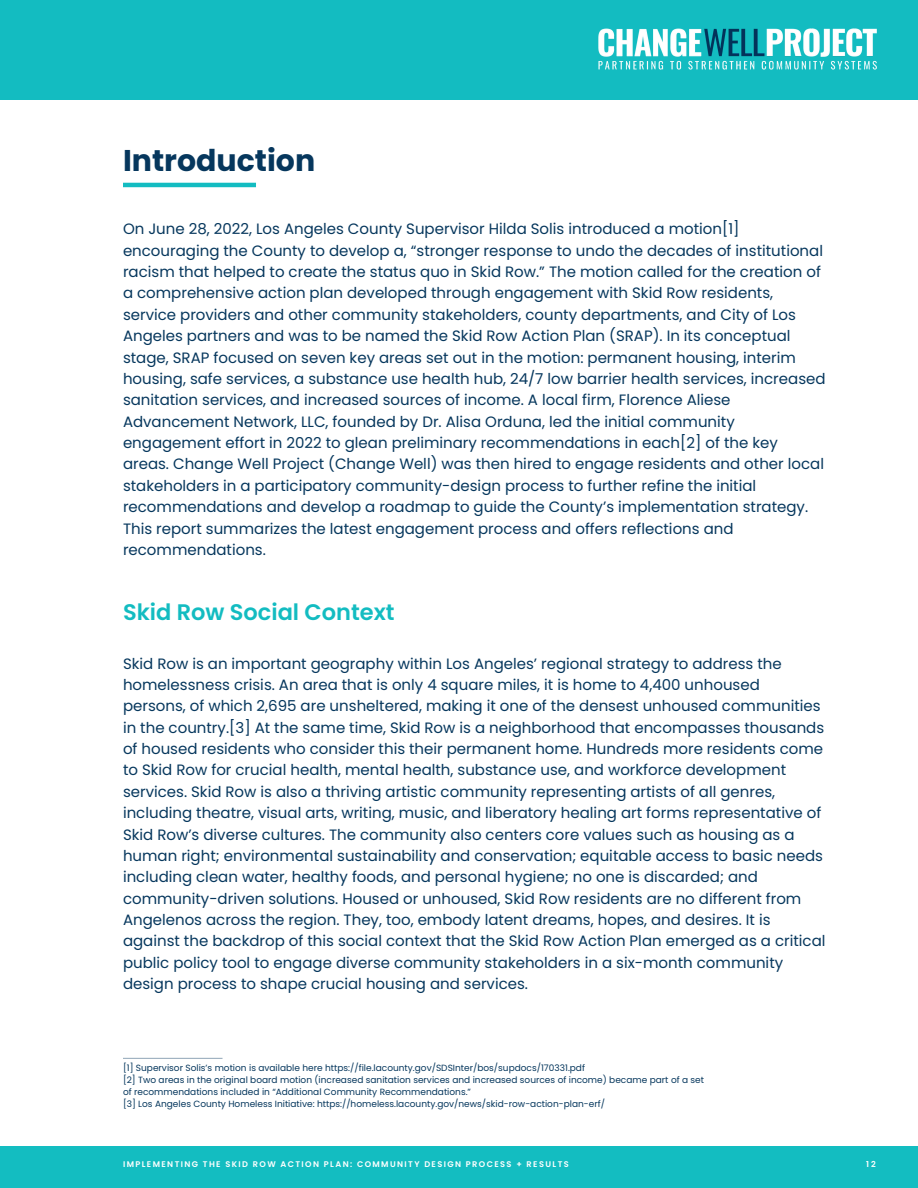
<style>
.page{position:relative;width:918px;height:1188px;background:#fff}
.page>*{position:absolute;margin:0;border:0;box-sizing:border-box;transform-origin:0 0}
.t1{font:700 30px "Poppins";color:#06375d}
.t2{font:600 22.5px "Poppins";color:#13bcc1}
.t3{font:15px/21.3px "Poppins";color:#06375d}
.t4{font:9px/12px "Poppins";color:#06375d}
.t5{font:600 8.25px "Poppins";letter-spacing:.17em;color:#fff}
</style>
<div class="page">
<hr style="left:123px;top:1058px;width:100px;height:1px;background:#06375d">
<div style="left:0;top:0;width:918px;height:100px;background:#13bcc1"></div>
<img style="left:598px;top:28px;width:279px;height:42px">
<div style="left:0;top:1146px;width:918px;height:42px;background:#13bdc1"></div>
<hr style="left:123px;top:183px;width:133px;height:4px;background:#13bcc1">
<p class="t1" style="left:123px;top:139px;width:194px">Introduction</p>
<p class="t3" style="left:123px;top:218px;width:704px">On June 28, 2022, Los Angeles County Supervisor Hilda Solis introduced a motion[1] encouraging the County to develop a, “stronger response to undo the decades of institutional racism that helped to create the status quo in Skid Row.” The motion called for the creation of a comprehensive action plan developed through engagement with Skid Row residents, service providers and other community stakeholders, county departments, and City of Los Angeles partners and was to be named the Skid Row Action Plan (SRAP). In its conceptual stage, SRAP focused on seven key areas set out in the motion: permanent housing, interim housing, safe services, a substance use health hub, 24/7 low barrier health services, increased sanitation services, and increased sources of income. A local firm, Florence Aliese Advancement Network, LLC, founded by Dr. Alisa Orduna, led the initial community engagement effort in 2022 to glean preliminary recommendations in each[2] of the key areas. Change Well Project (Change Well) was then hired to engage residents and other local stakeholders in a participatory community-design process to further refine the initial recommendations and develop a roadmap to guide the County’s implementation strategy.<br>This report summarizes the latest engagement process and offers reflections and recommendations.</p>
<h1 class="t2" style="left:123px;top:596px;width:273px">Skid Row Social Context</h1>
<h3 class="t3" style="left:123px;top:653px;width:704px">Skid Row is an important geography within Los Angeles’ regional strategy to address the homelessness crisis. An area that is only 4 square miles, it is home to 4,400 unhoused persons, of which 2,695 are unsheltered, making it one of the densest unhoused communities in the country.[3] At the same time, Skid Row is a neighborhood that encompasses thousands of housed residents who consider this their permanent home. Hundreds more residents come to Skid Row for crucial health, mental health, substance use, and workforce development services. Skid Row is also a thriving artistic community representing artists of all genres, including theatre, visual arts, writing, music, and liberatory healing art forms representative of Skid Row’s diverse cultures. The community also centers core values such as housing as a human right; environmental sustainability and conservation; equitable access to basic needs including clean water, healthy foods, and personal hygiene; no one is discarded; and community-driven solutions. Housed or unhoused, Skid Row residents are no different from Angelenos across the region. They, too, embody latent dreams, hopes, and desires. It is against the backdrop of this social context that the Skid Row Action Plan emerged as a critical public policy tool to engage diverse community stakeholders in a six-month community design process to shape crucial housing and services.</h3>
<h2 class="t4" style="left:123px;top:1062px;width:464px">[1] Supervisor Solis’s motion is available here https://file.lacounty.gov/SDSInter/bos/supdocs/170331.pdf</h2>
<h3 class="t4" style="left:123px;top:1074px;width:583px">[2] Two areas in the original board motion (increased sanitation services and increased sources of income) became part of a set of recommendations included in “Additional Community Recommendations.”</h3>
<p class="t4" style="left:123px;top:1098px;width:484px">[3] Los Angeles County Homeless Initiative: https://homeless.lacounty.gov/news/skid-row-action-plan-erf/</p>
<h4 class="t5" style="left:123px;top:1159px;width:447px">IMPLEMENTING THE SKID ROW ACTION PLAN: COMMUNITY DESIGN PROCESS + RESULTS</h4>
<p class="t5" style="left:866px;top:1159px;width:11px">12</p>
</div>
